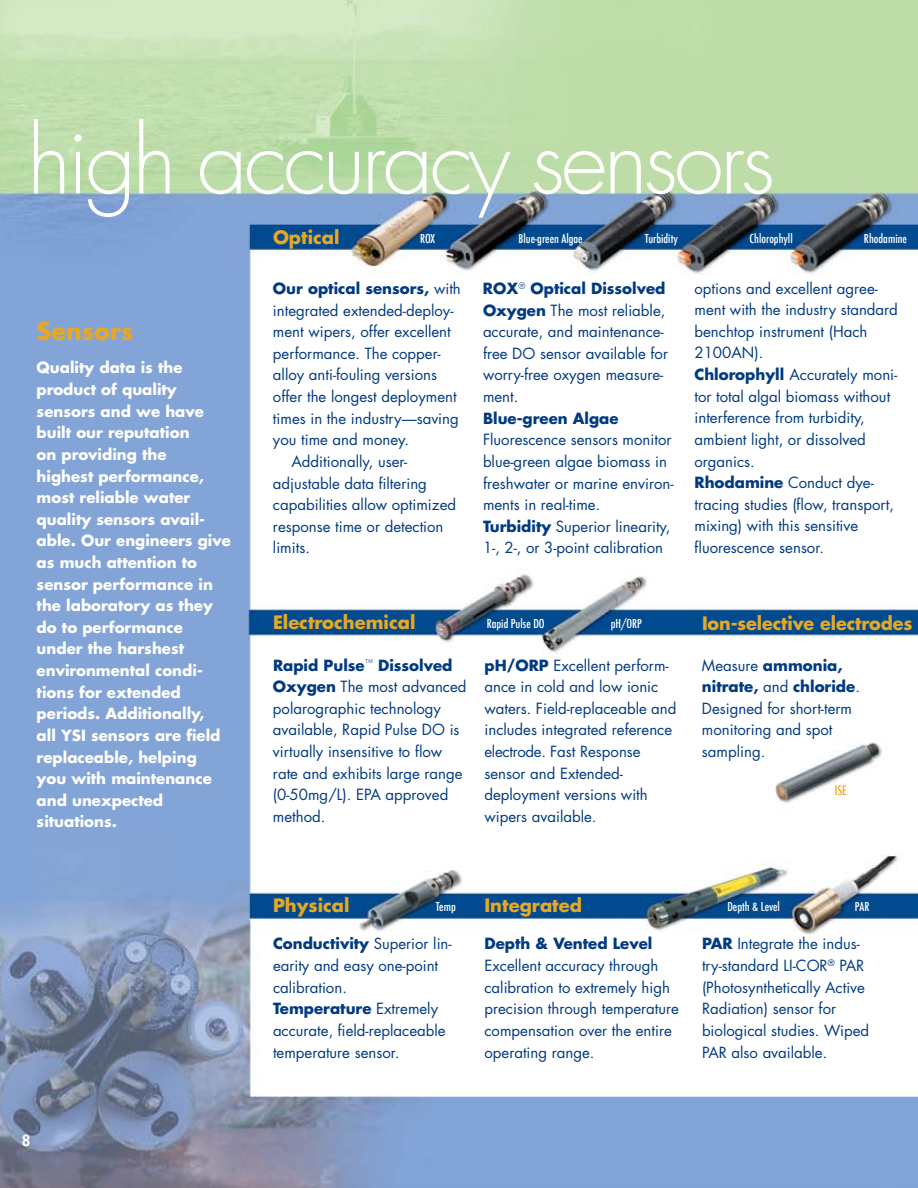
<style>
.page{position:relative;width:918px;height:1188px;background:#fff}
.page>*{position:absolute;margin:0;border:0;box-sizing:border-box;transform-origin:0 0}
.t1{font:300 90px "Futura";letter-spacing:-.04em;color:#fff}
.t2{font:700 24px "Futura";color:#e7a823}
.t3{font:700 18px "Futura";color:#e7a823}
.t4{font:15px/21.6px "Futura";color:#013a81}
.t5{font:700 15px/21.6px "Futura";color:#fff}
.t6{font:700 15px "Futura";color:#013a81}
.t7{font:800 15px "Futura";color:#fff}
.t8{font:500 condensed 12.75px "Futura";color:#e7a823}
.t9{font:500 condensed 12px "Futura";color:#fff}
.s1{font-weight:400}
.s2{font-weight:700}
.s3{font-style:italic}
</style>
<div class="page">
<img style="left:0;top:0;width:918px;height:1188px">
<h1 class="t1" style="left:27px;top:103px;width:750px">high accuracy sensors</h1>
<h2 class="t2" style="left:37px;top:314px;width:98px">Sensors</h2>
<p class="t5" style="left:37px;top:357px;width:196px">Quality data is the product of quality sensors and we have built our reputation<br>on providing the<br>highest performance, most reliable water quality sensors avail&shy;able. Our engineers give as much attention to sensor performance in the laboratory as they do to performance under the harshest environmental condi&shy;tions for extended periods. Additionally,<br>all YSI sensors are field replaceable, helping<br>you with maintenance and unexpected situations.</p>
<p class="t7" style="left:22px;top:1131px;width:10px">8</p>
<p class="t3" style="left:273px;top:225px;width:68px">Optical</p>
<p class="t9" style="left:420px;top:231px;width:17px">ROX</p>
<p class="t9" style="left:519px;top:231px;width:66px">Blue-green Algae</p>
<p class="t9" style="left:645px;top:231px;width:34px">Turbidity</p>
<p class="t9" style="left:750px;top:231px;width:45px">Chlorophyll</p>
<p class="t9" style="left:864px;top:231px;width:45px">Rhodamine</p>
<p class="t6" style="left:273px;top:278px;width:189px">Our optical sensors, <span class="s1">with</span></p>
<p class="t4" style="left:273px;top:299px;width:182px">integrated extended-deploy-</p>
<p class="t4" style="left:273px;top:321px;width:179px">ment wipers, offer excellent</p>
<p class="t4" style="left:273px;top:342px;width:169px">performance. The copper-</p>
<p class="t4" style="left:273px;top:364px;width:166px">alloy anti-fouling versions</p>
<p class="t4" style="left:273px;top:386px;width:185px">offer the longest deployment</p>
<p class="t4" style="left:273px;top:407px;width:187px">times in the industry—saving</p>
<p class="t4" style="left:273px;top:429px;width:138px">you time and money.</p>
<p class="t4" style="left:291px;top:450px;width:117px">Additionally, user-</p>
<p class="t4" style="left:273px;top:472px;width:155px">adjustable data filtering</p>
<p class="t4" style="left:273px;top:494px;width:185px">capabilities allow optimized</p>
<p class="t4" style="left:273px;top:515px;width:172px">response time or detection</p>
<p class="t4" style="left:273px;top:537px;width:38px">limits.</p>
<p class="t3" style="left:273px;top:610px;width:144px">Electrochemical</p>
<p class="t4" style="left:483px;top:278px;width:187px"><span class="s2">ROX</span><sup>®</sup> <span class="s2">Optical Dissolved<br>Oxygen</span> The most reliable, accurate, and maintenance&shy;free DO sensor available for worry-free oxygen measure&shy;ment.</p>
<p class="t6" style="left:483px;top:408px;width:137px">Blue-green Algae</p>
<p class="t4" style="left:483px;top:429px;width:192px">Fluorescence sensors monitor blue-green algae biomass in freshwater or marine environ&shy;ments in real-time.<br><span class="s2">Turbidity</span> Superior linearity,<br>1-, 2-, or 3-point calibration</p>
<p class="t4" style="left:695px;top:277px;width:205px">options and excellent agree&shy;ment with the industry standard benchtop instrument (Hach<br>2100AN).<br><span class="s2">Chlorophyll</span> Accurately moni&shy;tor total algal biomass without interference from turbidity, ambient light, or dissolved organics.<br><span class="s2">Rhodamine</span> Conduct dye&shy;tracing studies (flow, transport, mixing) with this sensitive fluorescence sensor.</p>
<p class="t9" style="left:487px;top:616px;width:59px">Rapid Pulse DO</p>
<p class="t9" style="left:611px;top:616px;width:33px">pH/ORP</p>
<p class="t3" style="left:702px;top:611px;width:212px">Ion-selective electrodes</p>
<p class="t4" style="left:273px;top:654px;width:195px"><span class="s2">Rapid Pulse</span><sup>™</sup> <span class="s2">Dissolved<br>Oxygen</span> The most advanced polarographic technology available, Rapid Pulse DO is virtually insensitive to flow rate and exhibits large range (0-50mg/L). EPA approved method.</p>
<p class="t4" style="left:484px;top:654px;width:193px"><span class="s2">pH/ORP</span> Excellent perform&shy;ance in cold and low ionic waters. Field-replaceable and includes integrated reference electrode. Fast Response sensor and Extended&shy;deployment versions with wipers available<span class="s3">.</span></p>
<p class="t4" style="left:702px;top:654px;width:159px">Measure <span class="s2">ammonia, nitrate,</span> and <span class="s2">chloride</span>.<br>Designed for short-term monitoring and spot sampling.</p>
<p class="t8" style="left:835px;top:782px;width:14px">ISE</p>
<p class="t3" style="left:273px;top:893px;width:78px">Physical</p>
<p class="t3" style="left:484px;top:893px;width:99px">Integrated</p>
<p class="t9" style="left:436px;top:899px;width:22px">Temp</p>
<p class="t9" style="left:727px;top:899px;width:54px">Depth &amp; Level</p>
<p class="t9" style="left:855px;top:899px;width:16px">PAR</p>
<p class="t4" style="left:273px;top:933px;width:180px"><span class="s2">Conductivity</span> Superior lin&shy;earity and easy one-point calibration.<br><span class="s2">Temperature</span> Extremely accurate, field-replaceable temperature sensor.</p>
<p class="t6" style="left:484px;top:933px;width:169px">Depth &amp; Vented Level</p>
<p class="t4" style="left:484px;top:955px;width:196px">Excellent accuracy through calibration to extremely high precision through temperature compensation over the entire operating range.</p>
<p class="t4" style="left:702px;top:933px;width:169px"><span class="s2">PAR</span> Integrate the indus&shy;try-standard LI-COR<sup>®</sup> PAR (Photosynthetically Active<br>Radiation) sensor for biological studies. Wiped<br>PAR also available.</p>
</div>
